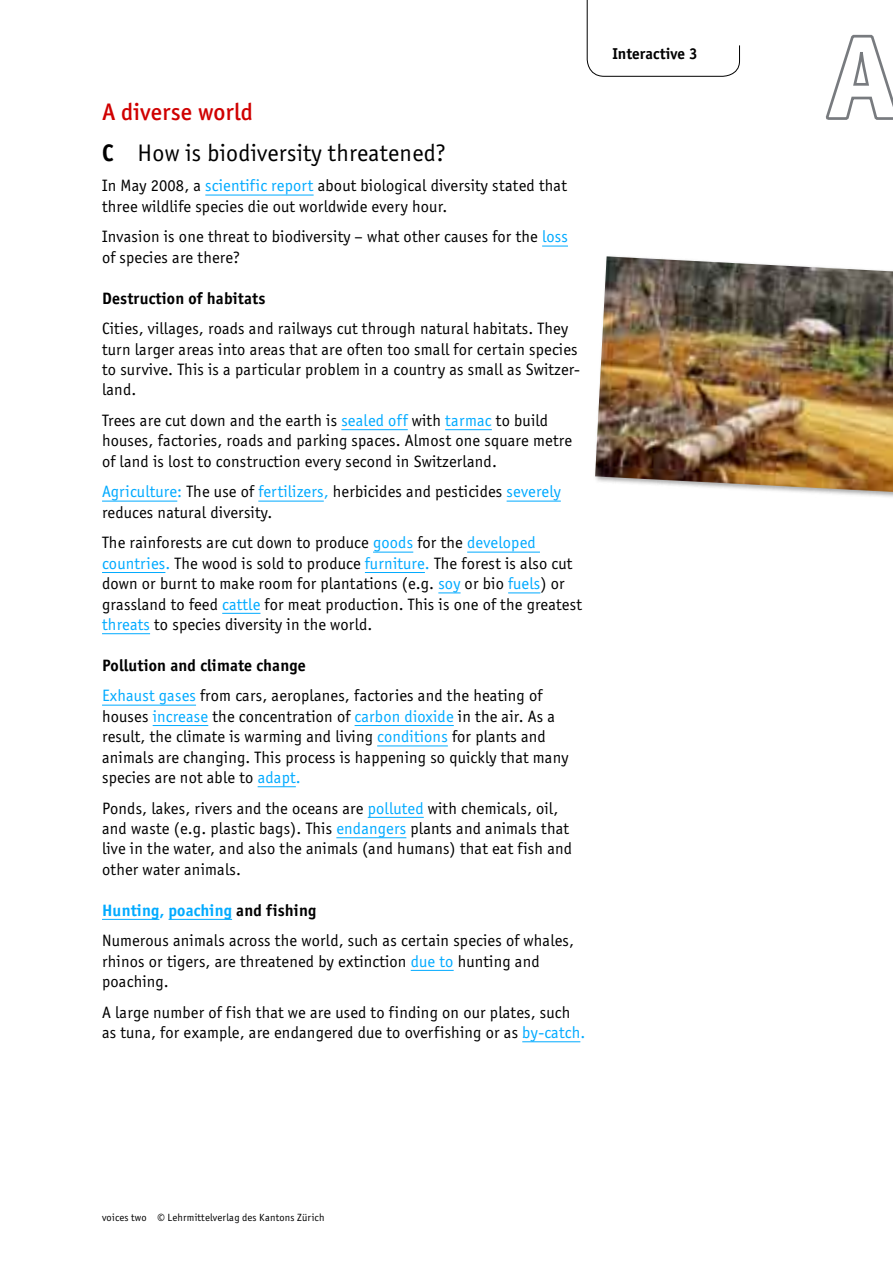
<style>
.page{position:relative;width:893px;height:1263px;background:#fff}
.page>*{position:absolute;margin:0;border:0;box-sizing:border-box;transform-origin:0 0}
.t1{font:24px/40.8px "Officina San ITC";letter-spacing:.01em;color:#000}
.t2{font:16.5px/20.4px "Officina San ITC";letter-spacing:.01em;color:#000}
.t3{font:700 16.5px "Officina San ITC";letter-spacing:.01em;color:#000}
.t4{font:700 15.75px "Officina San ITC";letter-spacing:.005em;color:#000}
.t5{font:10.5px "Officina San ITC";letter-spacing:.02em;color:#000}
.s1{font-weight:500;color:#d00000}
.s2{font-weight:700}
.s3{color:#0af}
.s4{font-weight:700;color:#0af}
</style>
<div class="page">
<svg style="left:586px;top:0;width:154px;height:77px"></svg>
<svg style="left:827px;top:34px;width:66px;height:86px"></svg>
<hr style="left:205px;top:195px;width:109px;height:1px;background:#0af">
<svg style="left:542px;top:246px;width:26px;height:1px"></svg>
<hr style="left:341px;top:429px;width:67px;height:1px;background:#0af">
<hr style="left:445px;top:429px;width:47px;height:1px;background:#0af">
<hr style="left:102px;top:501px;width:75px;height:1px;background:#0af">
<hr style="left:258px;top:501px;width:66px;height:1px;background:#0af">
<hr style="left:507px;top:501px;width:54px;height:1px;background:#0af">
<hr style="left:373px;top:552px;width:40px;height:1px;background:#0af">
<hr style="left:467px;top:552px;width:73px;height:1px;background:#0af">
<hr style="left:102px;top:572px;width:63px;height:1px;background:#0af">
<hr style="left:365px;top:572px;width:60px;height:1px;background:#0af">
<svg style="left:438px;top:592px;width:23px;height:1px"></svg>
<hr style="left:508px;top:592px;width:32px;height:1px;background:#0af">
<hr style="left:222px;top:613px;width:38px;height:1px;background:#0af">
<hr style="left:102px;top:633px;width:48px;height:1px;background:#0af">
<hr style="left:102px;top:705px;width:94px;height:1px;background:#0af">
<hr style="left:153px;top:725px;width:55px;height:1px;background:#0af">
<hr style="left:355px;top:725px;width:99px;height:1px;background:#0af">
<hr style="left:377px;top:745px;width:71px;height:1px;background:#0af">
<hr style="left:258px;top:786px;width:38px;height:1px;background:#0af">
<hr style="left:368px;top:817px;width:56px;height:1px;background:#0af">
<hr style="left:336px;top:837px;width:70px;height:1px;background:#0af">
<hr style="left:102px;top:919px;width:57px;height:1px;background:#0af">
<hr style="left:169px;top:919px;width:63px;height:1px;background:#0af">
<hr style="left:411px;top:970px;width:43px;height:1px;background:#0af">
<hr style="left:522px;top:1041px;width:58px;height:1px;background:#0af">
<div style="left:593px;top:254px;width:300px;height:246px;background:#000;opacity:.35"></div>
<img style="left:595px;top:256px;width:298px;height:236px">
<h1 class="t1" style="left:102px;top:91px;width:346px"><span class="s1">A diverse world<br></span><span class="s2">C</span> How is biodiversity threatened?</h1>
<p class="t2" style="left:102px;top:175px;width:466px">In May 2008, a <span class="s3">scientific report</span> about biological diversity stated that three wildlife species die out worldwide every hour.</p>
<p class="t2" style="left:102px;top:226px;width:467px">Invasion is one threat to biodiversity – what other causes for the <span class="s3">loss </span>of species are there?</p>
<p class="t3" style="left:102px;top:288px;width:165px">Destruction of habitats</p>
<p class="t2" style="left:102px;top:318px;width:479px">Cities, villages, roads and railways cut through natural habitats. They turn larger areas into areas that are often too small for certain species to survive. This is a particular problem in a country as small as Switzer&shy;land.</p>
<p class="t2" style="left:102px;top:410px;width:471px">Trees are cut down and the earth is <span class="s3">sealed off</span> with <span class="s3">tarmac</span> to build houses, factories, roads and parking spaces. Almost one square metre of land is lost to construction every second in Switzerland.</p>
<p class="t2" style="left:102px;top:481px;width:460px"><span class="s3">Agriculture:</span> The use of <span class="s3">fertilizers,</span> herbicides and pesticides <span class="s3">severely </span>reduces natural diversity.</p>
<p class="t2" style="left:102px;top:532px;width:482px">The rainforests are cut down to produce <span class="s3">goods</span> for the <span class="s3">developed countries.</span> The wood is sold to produce <span class="s3">furniture.</span> The forest is also cut down or burnt to make room for plantations (e.g. <span class="s3">soy</span> or bio <span class="s3">fuels</span>) or grassland to feed <span class="s3">cattle</span> for meat production. This is one of the greatest <span class="s3">threats</span> to species diversity in the world.</p>
<p class="t2" style="left:102px;top:650px;width:442px;line-height:30.6px"><span class="s2">Pollution and climate change<br></span><span class="s3">Exhaust gases</span> from cars, aeroplanes, factories and the heating of</p>
<p class="t2" style="left:102px;top:706px;width:468px">houses <span class="s3">increase</span> the concentration of <span class="s3">carbon dioxide</span> in the air. As a result, the climate is warming and living <span class="s3">conditions</span> for plants and animals are changing. This process is happening so quickly that many species are not able to <span class="s3">adapt.</span></p>
<p class="t2" style="left:102px;top:798px;width:472px">Ponds, lakes, rivers and the oceans are <span class="s3">polluted</span> with chemicals, oil, and waste (e.g. plastic bags). This <span class="s3">endangers</span> plants and animals that live in the water, and also the animals (and humans) that eat fish and other water animals.</p>
<p class="t2" style="left:102px;top:894px;width:473px;line-height:30.6px"><span class="s4">Hunting, poaching</span> <span class="s2">and fishing<br></span>Numerous animals across the world, such as certain species of whales,</p>
<p class="t2" style="left:102px;top:951px;width:439px">rhinos or tigers, are threatened by extinction <span class="s3">due to</span> hunting and poaching.</p>
<p class="t2" style="left:102px;top:1002px;width:485px">A large number of fish that we are used to finding on our plates, such as tuna, for example, are endangered due to overfishing or as <span class="s3">by-catch.</span></p>
<p class="t4" style="left:612px;top:44px;width:87px">Interactive 3</p>
<p class="t5" style="left:102px;top:1211px;width:224px">voices two © Lehrmittelverlag des Kantons Zürich</p>
</div>
